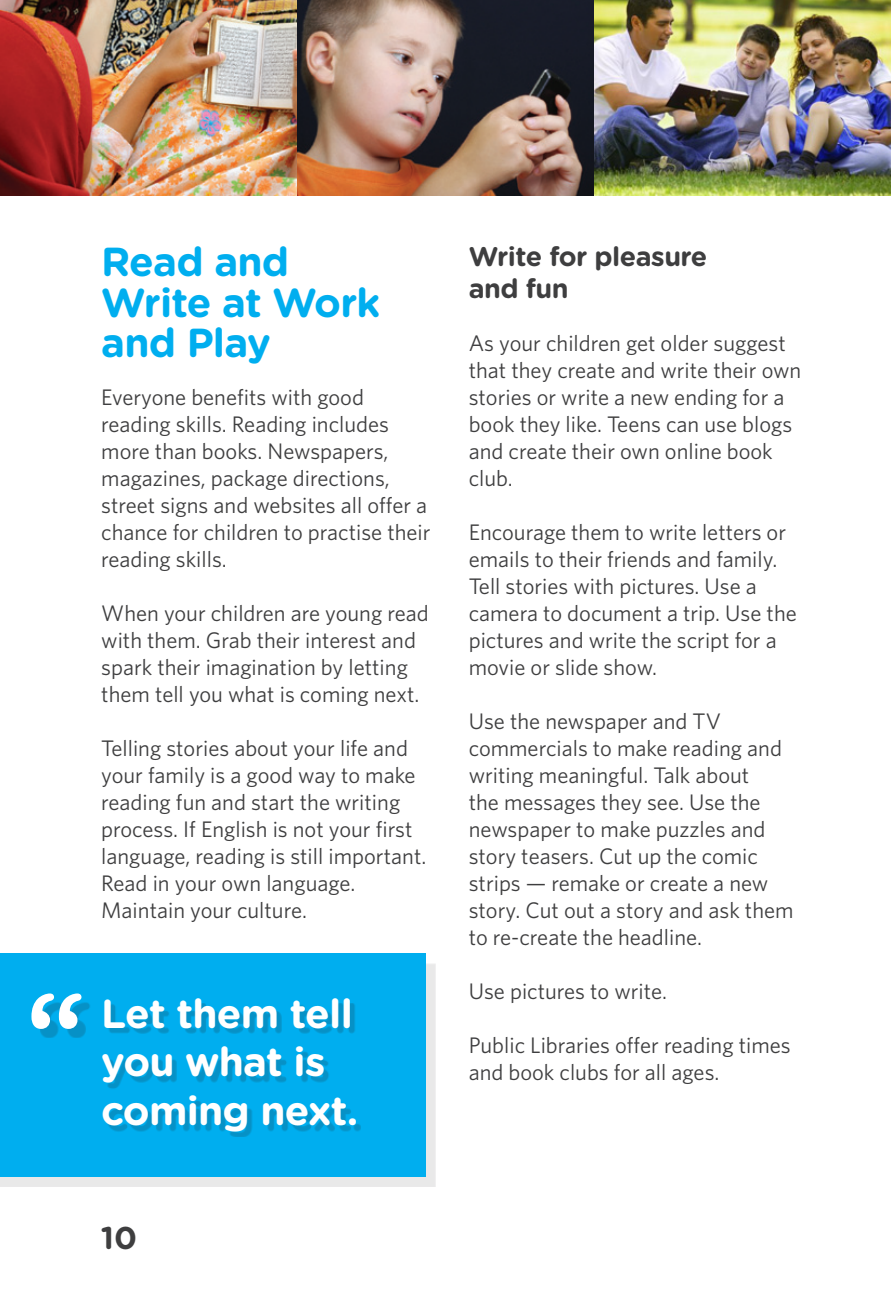
<style>
.page{position:relative;width:891px;height:1296px;background:#fff}
.page>*{position:absolute;margin:0;border:0;box-sizing:border-box;transform-origin:0 0}
.t1{font:700 108px "Gotham Rounded";color:#fff}
.t2{font:700 40.5px/48.6px "Gotham Rounded";letter-spacing:-.02em;color:#fff}
.t3{font:700 40.5px/40.5px "Gotham Rounded";letter-spacing:-.02em;color:#00aeef}
.t4{font:700 31.5px "Gotham Rounded";color:#3e3e3f}
.t5{font:700 27px/32.4px "Gotham Rounded";letter-spacing:-.02em;color:#3e3e3f}
.t6{font:22.5px/27px "Whitney HTF";color:#3e3e3f}
</style>
<div class="page">
<img style="left:0;top:0;width:891px;height:195px">
<div style="left:0;top:963px;width:435px;height:224px;background:#e9e9e9"></div>
<div style="left:0;top:953px;width:425px;height:224px;background:#00aeef"></div>
<div style="left:107px;top:1003px;width:254px;height:134px;background:#231f20;opacity:.2"></div>
<div style="left:40px;top:1003px;width:50px;height:35px;background:#231f20;opacity:.2"></div>
<h2 class="t3" style="left:101px;top:240px;width:281px">Read and<br>Write at Work and Play</h2>
<p class="t6" style="left:101px;top:383px;width:331px">Everyone benefits with good reading skills. Reading includes more than books. Newspapers, magazines, package directions, street signs and websites all offer a chance for children to practise their reading skills.</p>
<p class="t6" style="left:101px;top:599px;width:329px">When your children are young read with them. Grab their interest and spark their imagination by letting them tell you what is coming next.</p>
<p class="t6" style="left:101px;top:734px;width:327px">Telling stories about your life and your family is a good way to make reading fun and start the writing process. If English is not your first language, reading is still important.<br>Read in your own language.<br>Maintain your culture.</p>
<h1 class="t1" style="left:26px;top:952px;width:60px">“</h1>
<h2 class="t2" style="left:101px;top:988px;width:259px">Let them tell you what is coming next.</h2>
<h3 class="t4" style="left:101px;top:1215px;width:38px">10</h3>
<p class="t5" style="left:469px;top:239px;width:240px">Write for pleasure and fun</p>
<p class="t6" style="left:469px;top:329px;width:334px">As your children get older suggest that they create and write their own stories or write a new ending for a book they like. Teens can use blogs and create their own online book club.</p>
<p class="t6" style="left:469px;top:518px;width:330px">Encourage them to write letters or emails to their friends and family.<br>Tell stories with pictures. Use a camera to document a trip. Use the pictures and write the script for a movie or slide show.</p>
<p class="t6" style="left:469px;top:707px;width:326px">Use the newspaper and TV commercials to make reading and writing meaningful. Talk about<br>the messages they see. Use the newspaper to make puzzles and story teasers. Cut up the comic strips — remake or create a new story. Cut out a story and ask them to re-create the headline.</p>
<p class="t6" style="left:469px;top:977px;width:200px">Use pictures to write.</p>
<p class="t6" style="left:469px;top:1031px;width:323px">Public Libraries offer reading times and book clubs for all ages.</p>
</div>
